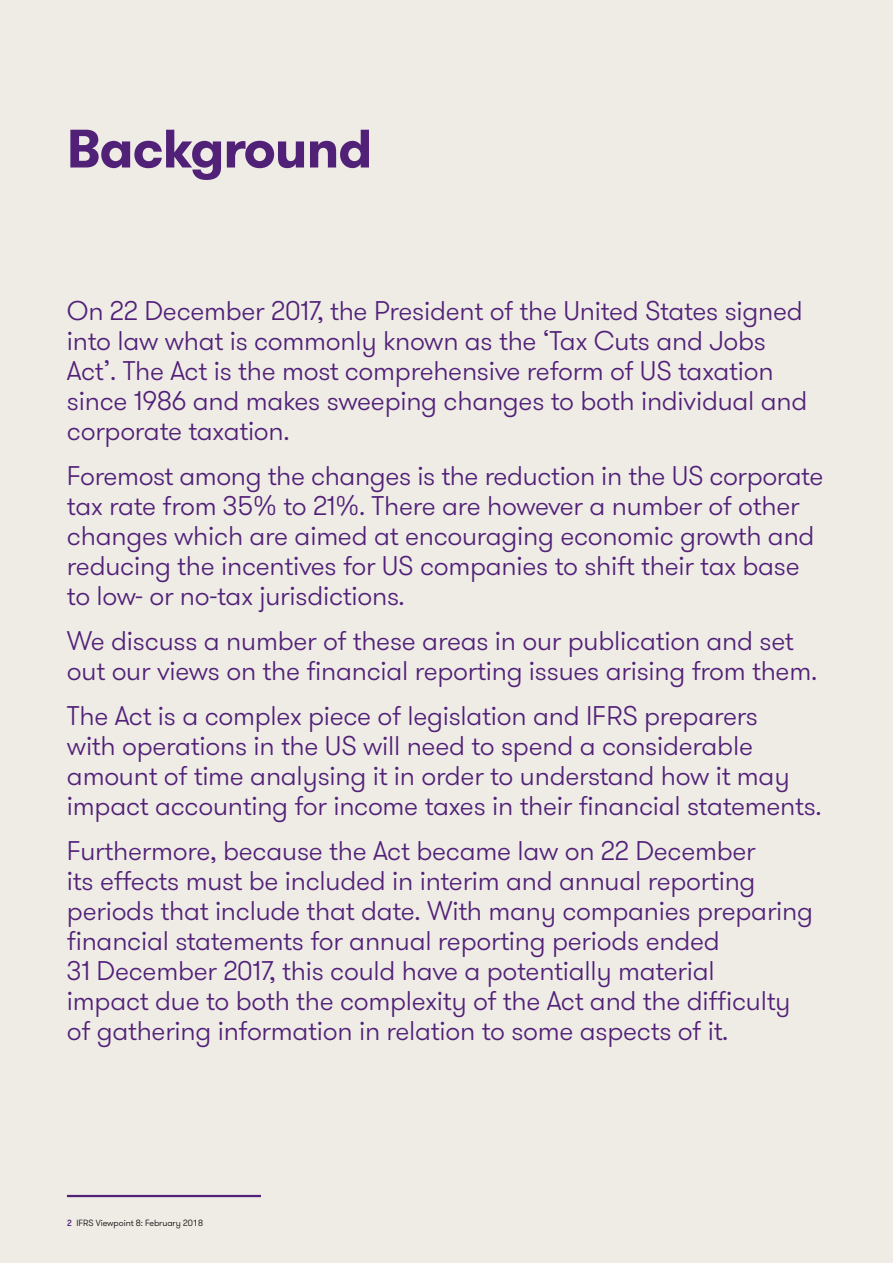
<style>
.page{position:relative;width:893px;height:1263px;background:#efebe5}
.page>*{position:absolute;margin:0;border:0;box-sizing:border-box;transform-origin:0 0}
.t1{font:700 54px "GT Walsheim Pro";letter-spacing:-.02em;color:#512178}
.t2{font:300 27px/30px "GT Walsheim Pro";letter-spacing:-.01em;color:#512178}
.t3{font:300 9px "GT Walsheim Pro";letter-spacing:-.01em;color:#000}
.s1{font-weight:500;color:#512178}
</style>
<div class="page">
<hr style="left:67px;top:1195px;width:194px;height:2px;background:#512178">
<h1 class="t1" style="left:67px;top:113px;width:307px">Background</h1>
<p class="t2" style="left:67px;top:296px;width:742px">On 22 December 2017, the President of the United States signed into law what is commonly known as the ‘Tax Cuts and Jobs Act’. The Act is the most comprehensive reform of US taxation since 1986 and makes sweeping changes to both individual and corporate taxation.</p>
<p class="t2" style="left:67px;top:461px;width:758px">Foremost among the changes is the reduction in the US corporate tax rate from 35% to 21%. There are however a number of other changes which are aimed at encouraging economic growth and reducing the incentives for US companies to shift their tax base to low- or no-tax jurisdictions.</p>
<p class="t2" style="left:67px;top:626px;width:752px">We discuss a number of these areas in our publication and set out our views on the financial reporting issues arising from them.</p>
<p class="t2" style="left:67px;top:701px;width:756px">The Act is a complex piece of legislation and IFRS preparers<br>with operations in the US will need to spend a considerable amount of time analysing it in order to understand how it may impact accounting for income taxes in their financial statements.</p>
<p class="t2" style="left:67px;top:836px;width:748px">Furthermore, because the Act became law on 22 December<br>its effects must be included in interim and annual reporting periods that include that date. With many companies preparing financial statements for annual reporting periods ended<br>31 December 2017, this could have a potentially material<br>impact due to both the complexity of the Act and the difficulty of gathering information in relation to some aspects of it.</p>
<p class="t3" style="left:67px;top:1217px;width:138px"><span class="s1">2</span> IFRS Viewpoint 8: February 2018</p>
</div>
